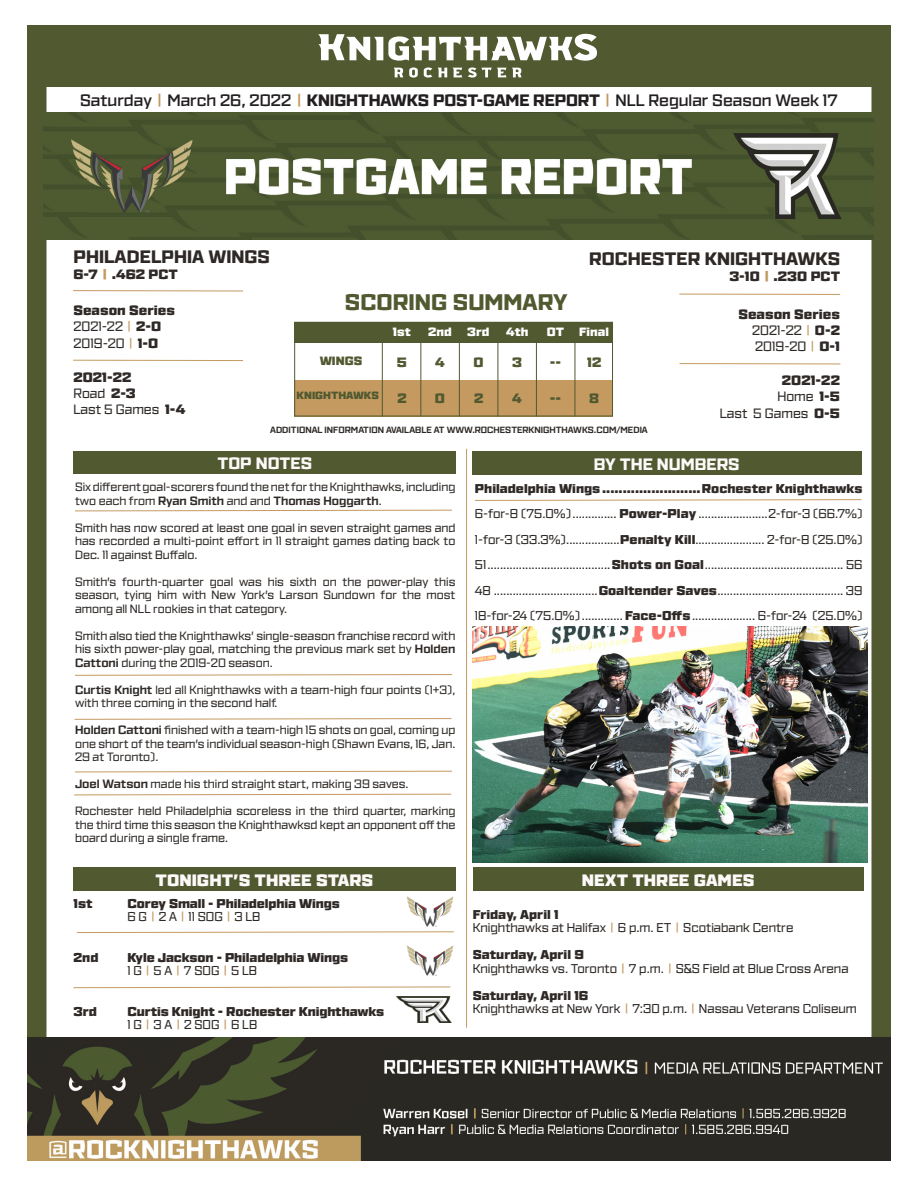
<style>
.page{position:relative;width:918px;height:1188px;background:#fff}
.page>*{position:absolute;margin:0;border:0;box-sizing:border-box;transform-origin:0 0}
.t1{font:800 22.5px "Ironstrike";color:#515931}
.t2{font:800 18px "Ironstrike";color:#2e2926}
.t3{font:600 16.5px "Ironstrike";color:#231f20}
.t4{font:900 16.5px "Ironstrike";color:#fcf9f8}
.t5{font:800 16.5px "Ironstrike";color:#fcf9f8}
.t6{font:13.5px "Ironstrike";color:#2e2926}
.t7{font:900 13.5px "Ironstrike";color:#2e2926}
.t8{font:900 13.5px "Ironstrike";color:#515931}
.t9{font:12.75px "Ironstrike";color:#2e2926}
.t10{font:900 12.75px "Ironstrike";letter-spacing:-.01em;color:#2e2926}
.t11{font:12px/13.5px "Ironstrike";color:#2e2926;text-align:justify}
.t12{font:900 12px "Ironstrike";color:#fff}
.t13{font:900 12px "Ironstrike";color:#515931}
.t14{font:900 10.5px "Ironstrike";color:#515931}
.t15{font:700 9px "Ironstrike";color:#2e2926}
.s1{color:#c49a60}
.s2{font-weight:800}
.s3{font-weight:900}
.s4{font-weight:700}
</style>
<div class="page">
<div style="left:27px;top:27px;width:864px;height:1134px;border:20px solid #515931"></div>
<img style="left:27px;top:1037px;width:864px;height:124px">
<div style="left:27px;top:26px;width:864px;height:61px;background:#515931"></div>
<svg style="left:394px;top:68px;width:9px;height:9px"></svg>
<svg style="left:409px;top:68px;width:9px;height:10px"></svg>
<svg style="left:424px;top:68px;width:8px;height:10px"></svg>
<svg style="left:438px;top:68px;width:9px;height:9px"></svg>
<svg style="left:453px;top:68px;width:9px;height:9px"></svg>
<svg style="left:468px;top:68px;width:54px;height:10px"></svg>
<svg style="left:318px;top:34px;width:279px;height:27px"></svg>
<div style="left:294px;top:380px;width:319px;height:36px;background:#c49a60"></div>
<div style="left:294px;top:322px;width:319px;height:94px;border:1px solid #515931"></div>
<hr style="left:73px;top:360px;width:170px;height:1px;background:#c49a60">
<hr style="left:680px;top:363px;width:160px;height:1px;background:#c49a60">
<div style="left:294px;top:322px;width:319px;height:20px;background:#515931"></div>
<hr style="left:382px;top:323px;width:1px;height:93px;background:#515931">
<hr style="left:420px;top:323px;width:1px;height:93px;background:#515931">
<hr style="left:459px;top:323px;width:1px;height:93px;background:#515931">
<hr style="left:498px;top:323px;width:1px;height:93px;background:#515931">
<hr style="left:536px;top:323px;width:1px;height:93px;background:#515931">
<hr style="left:575px;top:323px;width:1px;height:93px;background:#515931">
<div style="left:73px;top:451px;width:383px;height:23px;background:#515931"></div>
<div style="left:73px;top:867px;width:382px;height:24px;background:#515931"></div>
<div style="left:472px;top:451px;width:389px;height:24px;background:#515931"></div>
<div style="left:473px;top:867px;width:391px;height:24px;background:#515931"></div>
<hr style="left:466px;top:449px;width:1px;height:579px;background:#c49a60">
<svg style="left:474px;top:499px;width:388px;height:2px"></svg>
<svg style="left:77px;top:931px;width:377px;height:2px"></svg>
<svg style="left:73px;top:986px;width:378px;height:2px"></svg>
<hr style="left:73px;top:290px;width:170px;height:1px;background:#c49a60">
<hr style="left:679px;top:294px;width:161px;height:1px;background:#c49a60">
<svg style="left:75px;top:509px;width:377px;height:3px"></svg>
<svg style="left:74px;top:718px;width:378px;height:2px"></svg>
<svg style="left:75px;top:674px;width:377px;height:2px"></svg>
<svg style="left:75px;top:770px;width:377px;height:3px"></svg>
<img style="left:43px;top:113px;width:831px;height:127px">
<img style="left:407px;top:896px;width:47px;height:31px">
<img style="left:407px;top:945px;width:47px;height:31px">
<img style="left:473px;top:627px;width:394px;height:236px">
<svg style="left:74px;top:793px;width:378px;height:3px"></svg>
<img style="left:396px;top:997px;width:55px;height:25px">
<p class="t3" style="left:80px;top:90px;width:759px">Saturday <span class="s1">|</span> March 26, 2022 <span class="s1">|</span> <span class="s2">KNIGHTHAWKS POST-GAME REPORT</span> <span class="s1">|</span> NLL Regular Season Week 17</p>
<p class="t2" style="left:73px;top:245px;width:198px">PHILADELPHIA WINGS</p>
<p class="t7" style="left:73px;top:265px;width:106px">6-7 <span class="s1">|</span> .462 PCT</p>
<p class="t7" style="left:73px;top:302px;width:103px">Season Series</p>
<p class="t6" style="left:73px;top:319px;width:89px">2021-22 <span class="s1">|</span> <span class="s3">2-0</span></p>
<p class="t6" style="left:73px;top:335px;width:86px">2019-20 <span class="s1">|</span> <span class="s3">1-0</span></p>
<p class="t7" style="left:73px;top:368px;width:60px">2021-22</p>
<p class="t6" style="left:73px;top:385px;width:64px">Road <span class="s3">2-3</span></p>
<p class="t6" style="left:73px;top:401px;width:114px">Last 5 Games <span class="s3">1-4</span></p>
<p class="t2" style="left:589px;top:247px;width:252px">ROCHESTER KNIGHTHAWKS</p>
<p class="t7" style="left:729px;top:268px;width:112px">3-10 <span class="s1">|</span> .230 PCT</p>
<p class="t1" style="left:345px;top:288px;width:224px">SCORING SUMMARY</p>
<p class="t13" style="left:320px;top:354px;width:44px">WINGS</p>
<p class="t14" style="left:297px;top:389px;width:84px">KNIGHTHAWKS</p>
<p class="t12" style="left:393px;top:324px;width:20px">1st</p>
<p class="t12" style="left:428px;top:324px;width:25px">2nd</p>
<p class="t12" style="left:467px;top:324px;width:24px">3rd</p>
<p class="t12" style="left:506px;top:324px;width:24px">4th</p>
<p class="t12" style="left:547px;top:324px;width:19px">OT</p>
<p class="t12" style="left:579px;top:324px;width:31px">Final</p>
<p class="t8" style="left:397px;top:353px;width:12px">5</p>
<p class="t8" style="left:397px;top:390px;width:11px">2</p>
<p class="t8" style="left:435px;top:353px;width:11px">4</p>
<p class="t8" style="left:435px;top:390px;width:12px">0</p>
<p class="t8" style="left:474px;top:353px;width:12px">0</p>
<p class="t8" style="left:474px;top:390px;width:11px">2</p>
<p class="t8" style="left:512px;top:353px;width:11px">3</p>
<p class="t8" style="left:512px;top:390px;width:11px">4</p>
<p class="t8" style="left:550px;top:353px;width:13px">--</p>
<p class="t8" style="left:550px;top:390px;width:13px">--</p>
<p class="t8" style="left:587px;top:353px;width:16px">12</p>
<p class="t8" style="left:589px;top:390px;width:11px">8</p>
<p class="t7" style="left:738px;top:305px;width:103px">Season Series</p>
<p class="t6" style="left:752px;top:322px;width:89px">2021-22 <span class="s1">|</span> <span class="s3">0-2</span></p>
<p class="t6" style="left:755px;top:339px;width:86px">2019-20 <span class="s1">|</span> <span class="s3">0-1</span></p>
<p class="t7" style="left:782px;top:372px;width:60px">2021-22</p>
<p class="t6" style="left:777px;top:389px;width:64px">Home <span class="s3">1-5</span></p>
<p class="t6" style="left:720px;top:405px;width:122px">Last 5 Games <span class="s3">0-5</span></p>
<p class="t15" style="left:270px;top:424px;width:379px">ADDITIONAL INFORMATION AVAILABLE AT WWW.ROCHESTERKNIGHTHAWKS.COM/MEDIA</p>
<p class="t5" style="left:217px;top:453px;width:96px">TOP NOTES</p>
<p class="t11" style="left:75px;top:480px;width:382px">Six different goal-scorers found the net for the Knighthawks, including two each from <span class="s4">Ryan Smith</span> and and <span class="s4">Thomas Hoggarth</span>.</p>
<p class="t11" style="left:75px;top:521px;width:382px">Smith has now scored at least one goal in seven straight games and has recorded a multi-point effort in 11 straight games dating back to Dec. 11 against Buffalo.</p>
<p class="t11" style="left:75px;top:575px;width:382px">Smith’s fourth-quarter goal was his sixth on the power-play this season, tying him with New York’s Larson Sundown for the most among all NLL rookies in that category.</p>
<p class="t11" style="left:75px;top:629px;width:382px">Smith also tied the Knighthawks’ single-season franchise record with his sixth power-play goal, matching the previous mark set by <span class="s4">Holden Cattoni</span> during the 2019-20 season.</p>
<p class="t11" style="left:75px;top:683px;width:382px"><span class="s4">Curtis Knight</span> led all Knighthawks with a team-high four points (1+3), with three coming in the second half.</p>
<p class="t11" style="left:75px;top:723px;width:382px"><span class="s4">Holden Cattoni</span> finished with a team-high 15 shots on goal, coming up one short of the team’s individual season-high (Shawn Evans, 16, Jan.<br>29 at Toronto).</p>
<p class="t11" style="left:75px;top:777px;width:335px"><span class="s4">Joel Watson</span> made his third straight start, making 39 saves.</p>
<p class="t11" style="left:75px;top:804px;width:382px">Rochester held Philadelphia scoreless in the third quarter, marking the third time this season the Knighthawksd kept an opponent off the board during a single frame.</p>
<p class="t4" style="left:156px;top:869px;width:219px">TONIGHT’S THREE STARS</p>
<p class="t10" style="left:73px;top:895px;width:21px">1st</p>
<p class="t10" style="left:127px;top:895px;width:214px">Corey Small - Philadelphia Wings</p>
<p class="t9" style="left:127px;top:909px;width:135px">6 G <span class="s1">|</span> 2 A <span class="s1">|</span> 11 SOG <span class="s1">|</span> 3 LB</p>
<p class="t10" style="left:73px;top:949px;width:27px">2nd</p>
<p class="t10" style="left:127px;top:949px;width:222px">Kyle Jackson - Philadelphia Wings</p>
<p class="t9" style="left:127px;top:963px;width:131px">1 G <span class="s1">|</span> 5 A <span class="s1">|</span> 7 SOG <span class="s1">|</span> 5 LB</p>
<p class="t10" style="left:73px;top:1003px;width:25px">3rd</p>
<p class="t10" style="left:127px;top:1003px;width:258px">Curtis Knight - Rochester Knighthawks</p>
<p class="t9" style="left:127px;top:1017px;width:131px">1 G <span class="s1">|</span> 3 A <span class="s1">|</span> 2 SOG <span class="s1">|</span> 6 LB</p>
<p class="t5" style="left:594px;top:453px;width:147px">BY THE NUMBERS</p>
<p class="t10" style="left:475px;top:480px;width:389px">Philadelphia Wings........................Rochester Knighthawks</p>
<p class="t9" style="left:475px;top:506px;width:389px">6-for-8 (75.0%).............. <span class="s3">Power-Play</span> ......................2-for-3 (66.7%)</p>
<p class="t9" style="left:475px;top:532px;width:389px">1-for-3 (33.3%).................<span class="s3">Penalty Kill</span>...................... 2-for-8 (25.0%)</p>
<p class="t9" style="left:475px;top:557px;width:389px">51.......................................<span class="s3">Shots on Goal</span>............................................ 56</p>
<p class="t9" style="left:475px;top:583px;width:389px">48 .................................<span class="s3">Goaltender Saves</span>........................................ 39</p>
<p class="t9" style="left:475px;top:608px;width:389px">18-for-24 (75.0%) ............. <span class="s3">Face-Offs</span>.................... 6-for-24 (25.0%)</p>
<p class="t4" style="left:582px;top:869px;width:174px">NEXT THREE GAMES</p>
<p class="t10" style="left:473px;top:906px;width:87px">Friday, April 1</p>
<p class="t9" style="left:473px;top:920px;width:322px">Knighthawks at Halifax <span class="s1">|</span> 6 p.m. ET <span class="s1">|</span> Scotiabank Centre</p>
<p class="t10" style="left:473px;top:947px;width:113px">Saturday, April 9</p>
<p class="t9" style="left:473px;top:961px;width:377px">Knighthawks vs. Toronto <span class="s1">|</span> 7 p.m. <span class="s1">|</span> S&amp;S Field at Blue Cross Arena</p>
<p class="t10" style="left:473px;top:987px;width:117px">Saturday, April 16</p>
<p class="t9" style="left:473px;top:1001px;width:386px">Knighthawks at New York <span class="s1">|</span> 7:30 p.m. <span class="s1">|</span> Nassau Veterans Coliseum</p>
</div>
